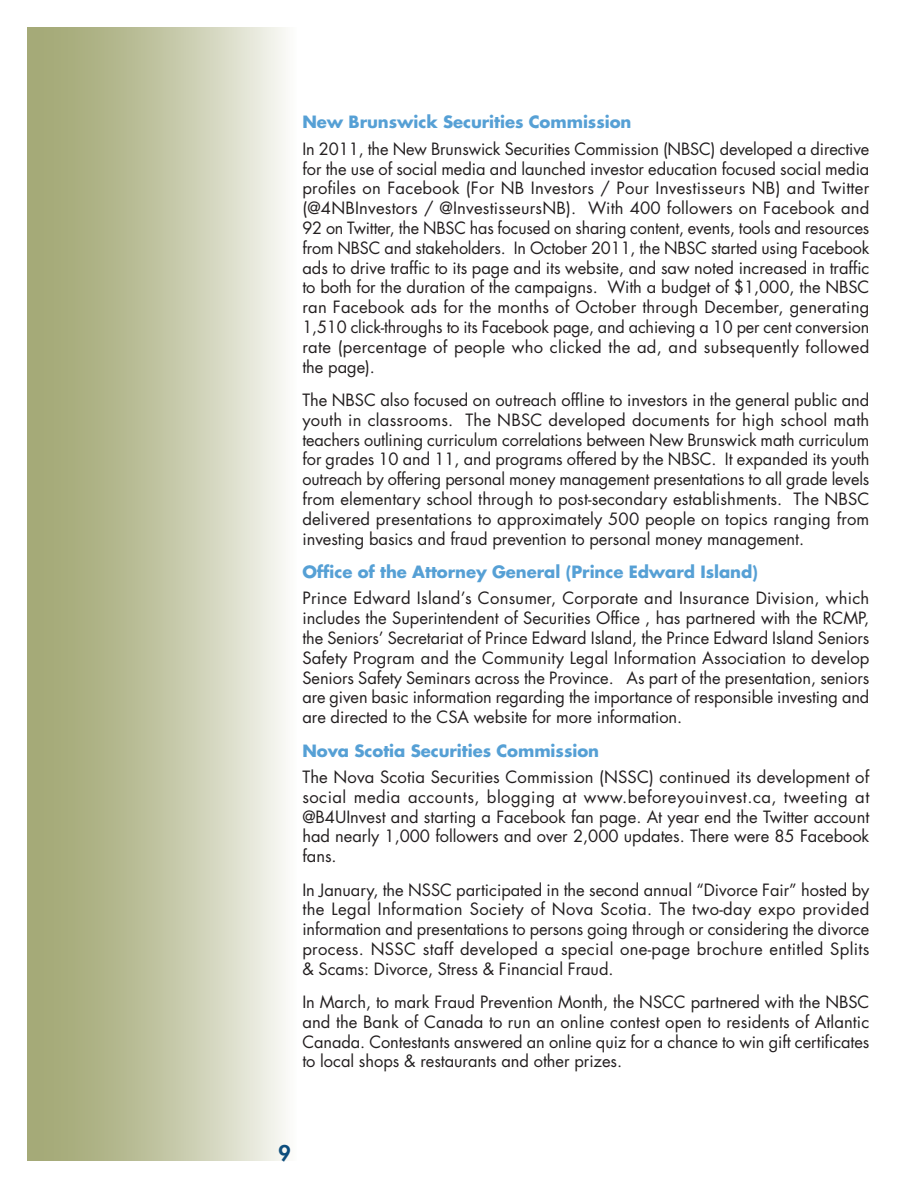
<style>
.page{position:relative;width:918px;height:1188px;background:#fff}
.page>*{position:absolute;margin:0;border:0;box-sizing:border-box;transform-origin:0 0}
.t1{font:800 21px "Futura";color:#00467e}
.t2{font:16.5px/19.8px "Futura";letter-spacing:-.005em;color:#231f20;text-align:justify}
.t3{font:700 16.5px "Futura";letter-spacing:-.005em;color:#56a0d5}
</style>
<div class="page">
<svg style="left:27px;top:27px;width:259px;height:1134px;background:#c4c7a7"></svg>
<p class="t3" style="left:302px;top:111px;width:331px">New Brunswick Securities Commission</p>
<p class="t2" style="left:302px;top:139px;width:569px">In 2011, the New Brunswick Securities Commission (NBSC) developed a directive for the use of social media and launched investor education focused social media profiles on Facebook (For NB Investors / Pour Investisseurs NB) and Twitter (@4NBInvestors / @InvestisseursNB). With 400 followers on Facebook and 92 on Twitter, the NBSC has focused on sharing content, events, tools and resources from NBSC and stakeholders. In October 2011, the NBSC started using Facebook ads to drive traffic to its page and its website, and saw noted increased in traffic to both for the duration of the campaigns. With a budget of $1,000, the NBSC ran Facebook ads for the months of October through December, generating 1,510 click-throughs to its Facebook page, and achieving a 10 per cent conversion rate (percentage of people who clicked the ad, and subsequently followed the page).</p>
<p class="t2" style="left:302px;top:390px;width:569px">The NBSC also focused on outreach offline to investors in the general public and youth in classrooms. The NBSC developed documents for high school math teachers outlining curriculum correlations between New Brunswick math curriculum for grades 10 and 11, and programs offered by the NBSC. It expanded its youth outreach by offering personal money management presentations to all grade levels from elementary school through to post-secondary establishments. The NBSC delivered presentations to approximately 500 people on topics ranging from investing basics and fraud prevention to personal money management.</p>
<p class="t3" style="left:302px;top:560px;width:457px">Office of the Attorney General (Prince Edward Island)</p>
<p class="t2" style="left:302px;top:588px;width:569px">Prince Edward Island’s Consumer, Corporate and Insurance Division, which includes the Superintendent of Securities Office , has partnered with the RCMP, the Seniors’ Secretariat of Prince Edward Island, the Prince Edward Island Seniors Safety Program and the Community Legal Information Association to develop Seniors Safety Seminars across the Province. As part of the presentation, seniors are given basic information regarding the importance of responsible investing and are directed to the CSA website for more information.</p>
<p class="t3" style="left:302px;top:739px;width:298px">Nova Scotia Securities Commission</p>
<p class="t2" style="left:302px;top:767px;width:569px">The Nova Scotia Securities Commission (NSSC) continued its development of social media accounts, blogging at www.beforeyouinvest.ca, tweeting at @B4UInvest and starting a Facebook fan page. At year end the Twitter account had nearly 1,000 followers and over 2,000 updates. There were 85 Facebook fans.</p>
<p class="t2" style="left:302px;top:879px;width:569px">In January, the NSSC participated in the second annual “Divorce Fair” hosted by the Legal Information Society of Nova Scotia. The two-day expo provided information and presentations to persons going through or considering the divorce process. NSSC staff developed a special one-page brochure entitled Splits &amp; Scams: Divorce, Stress &amp; Financial Fraud.</p>
<p class="t2" style="left:302px;top:992px;width:568px">In March, to mark Fraud Prevention Month, the NSCC partnered with the NBSC and the Bank of Canada to run an online contest open to residents of Atlantic Canada. Contestants answered an online quiz for a chance to win gift certificates to local shops &amp; restaurants and other prizes.</p>
<p class="t1" style="left:279px;top:1139px;width:14px">9</p>
</div>
